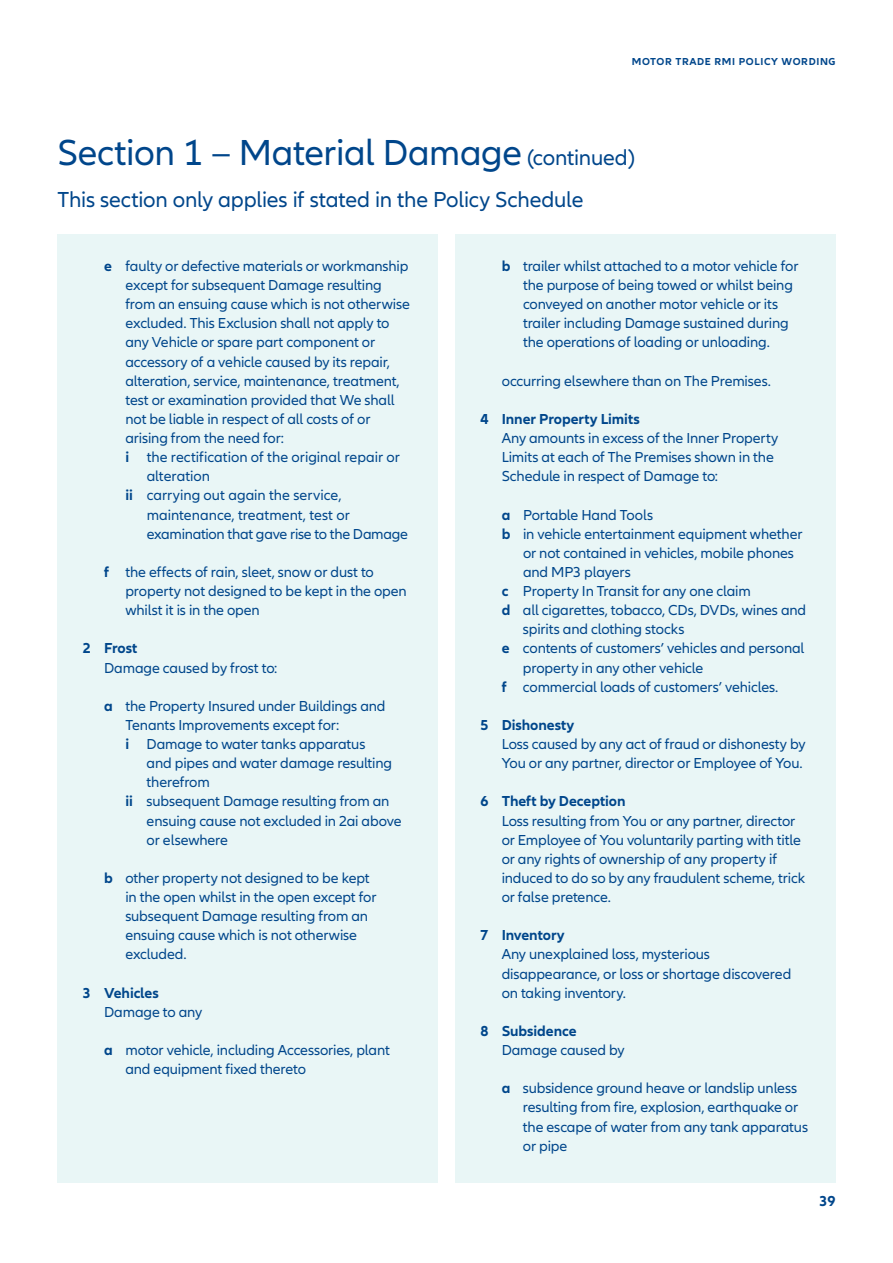
<style>
.page{position:relative;width:893px;height:1263px;background:#fff}
.page>*{position:absolute;margin:0;border:0;box-sizing:border-box;transform-origin:0 0}
.t1{font:37.5px "Allianz Neo";letter-spacing:-.01em;color:#00468b}
.t2{font:22.5px "Allianz Neo";letter-spacing:-.01em;color:#00468b}
.t3{font:15px/19.2px "Allianz Neo";letter-spacing:-.01em;color:#00468b}
.t4{font:700 15px "Allianz Neo";letter-spacing:-.005em;color:#00468b}
.t5{font:700 10.5px "Allianz Neo";letter-spacing:.06em;color:#00468b}
.s1{font-size:22.5px}
.s2{font-weight:700}
</style>
<div class="page">
<div style="left:455px;top:234px;width:381px;height:948px;background:#e9f6f6"></div>
<div style="left:57px;top:234px;width:381px;height:948px;background:#e9f6f6"></div>
<p class="t5" style="left:632px;top:56px;width:205px">MOTOR TRADE RMI POLICY WORDING</p>
<h1 class="t1" style="left:57px;top:132px;width:579px">Section 1 – Material Damage <span class="s1">(continued)</span></h1>
<h2 class="t2" style="left:57px;top:187px;width:527px">This section only applies if stated in the Policy Schedule</h2>
<p class="t3" style="left:104px;top:257px;width:306px"><span class="s2">e</span> faulty or defective materials or workmanship</p>
<p class="t3" style="left:125px;top:276px;width:258px">except for subsequent Damage resulting</p>
<p class="t3" style="left:125px;top:295px;width:286px">from an ensuing cause which is not otherwise</p>
<p class="t3" style="left:125px;top:314px;width:266px">excluded. This Exclusion shall not apply to</p>
<p class="t3" style="left:125px;top:333px;width:251px">any Vehicle or spare part component or</p>
<p class="t3" style="left:125px;top:352px;width:266px">accessory of a vehicle caused by its repair,</p>
<p class="t3" style="left:125px;top:371px;width:276px">alteration, service, maintenance, treatment,</p>
<p class="t3" style="left:125px;top:391px;width:271px">test or examination provided that We shall</p>
<p class="t3" style="left:125px;top:410px;width:247px">not be liable in respect of all costs of or</p>
<p class="t3" style="left:125px;top:429px;width:160px">arising from the need for:</p>
<p class="t3" style="left:125px;top:448px;width:276px"><span class="s2">i</span> the rectification of the original repair or</p>
<p class="t3" style="left:147px;top:467px;width:65px">alteration</p>
<p class="t3" style="left:125px;top:486px;width:218px"><span class="s2">ii</span> carrying out again the service,</p>
<p class="t3" style="left:147px;top:505px;width:205px">maintenance, treatment, test or</p>
<p class="t3" style="left:147px;top:524px;width:263px">examination that gave rise to the Damage</p>
<p class="t3" style="left:125px;top:563px;width:283px;text-indent:-21px"><span class="s2">f</span> the effects of rain, sleet, snow or dust to property not designed to be kept in the open whilst it is in the open</p>
<p class="t4" style="left:83px;top:640px;width:56px">2 Frost</p>
<p class="t3" style="left:104px;top:658px;width:175px">Damage caused by frost to:</p>
<p class="t3" style="left:125px;top:697px;width:262px;text-indent:-21px"><span class="s2">a</span> the Property Insured under Buildings and<br>Tenants Improvements except for:<br><span class="s2">i</span> Damage to water tanks apparatus</p>
<p class="t3" style="left:147px;top:754px;width:247px">and pipes and water damage resulting</p>
<p class="t3" style="left:147px;top:773px;width:65px">therefrom</p>
<p class="t3" style="left:125px;top:792px;width:266px"><span class="s2">ii</span> subsequent Damage resulting from an</p>
<p class="t3" style="left:147px;top:811px;width:256px">ensuing cause not excluded in 2ai above</p>
<p class="t3" style="left:147px;top:830px;width:83px">or elsewhere</p>
<p class="t3" style="left:125px;top:869px;width:253px;text-indent:-21px"><span class="s2">b</span> other property not designed to be kept in the open whilst in the open except for subsequent Damage resulting from an ensuing cause which is not otherwise excluded.</p>
<p class="t4" style="left:83px;top:984px;width:78px">3 Vehicles</p>
<p class="t3" style="left:104px;top:1003px;width:100px">Damage to any</p>
<p class="t3" style="left:125px;top:1041px;width:266px;text-indent:-21px"><span class="s2">a</span> motor vehicle, including Accessories, plant and equipment fixed thereto</p>
<p class="t3" style="left:523px;top:257px;width:277px;text-indent:-21px"><span class="s2">b</span> trailer whilst attached to a motor vehicle for the purpose of being towed or whilst being conveyed on another motor vehicle or its trailer including Damage sustained during the operations of loading or unloading.</p>
<p class="t3" style="left:502px;top:371px;width:271px">occurring elsewhere than on The Premises.</p>
<p class="t4" style="left:480px;top:410px;width:161px">4 Inner Property Limits</p>
<p class="t3" style="left:502px;top:429px;width:278px">Any amounts in excess of the Inner Property<br>Limits at each of The Premises shown in the<br>Schedule in respect of Damage to:</p>
<p class="t3" style="left:502px;top:505px;width:153px"><span class="s2">a</span> Portable Hand Tools</p>
<p class="t3" style="left:502px;top:524px;width:302px"><span class="s2">b</span> in vehicle entertainment equipment whether</p>
<p class="t3" style="left:523px;top:544px;width:272px">or not contained in vehicles, mobile phones</p>
<p class="t3" style="left:523px;top:563px;width:109px">and MP3 players</p>
<p class="t3" style="left:502px;top:582px;width:251px"><span class="s2">c</span> Property In Transit for any one claim</p>
<p class="t3" style="left:502px;top:601px;width:306px"><span class="s2">d</span> all cigarettes, tobacco, CDs, DVDs, wines and</p>
<p class="t3" style="left:523px;top:620px;width:163px">spirits and clothing stocks</p>
<p class="t3" style="left:502px;top:639px;width:304px"><span class="s2">e</span> contents of customers’ vehicles and personal</p>
<p class="t3" style="left:523px;top:658px;width:182px">property in any other vehicle</p>
<p class="t3" style="left:502px;top:677px;width:278px"><span class="s2">f</span> commercial loads of customers’ vehicles.</p>
<p class="t4" style="left:480px;top:716px;width:95px">5 Dishonesty</p>
<p class="t3" style="left:502px;top:735px;width:306px">Loss caused by any act of fraud or dishonesty by<br>You or any partner, director or Employee of You.</p>
<p class="t4" style="left:480px;top:793px;width:147px">6 Theft by Deception</p>
<p class="t3" style="left:502px;top:811px;width:305px">Loss resulting from You or any partner, director or Employee of You voluntarily parting with title or any rights of ownership of any property if induced to do so by any fraudulent scheme, trick or false pretence.</p>
<p class="t4" style="left:480px;top:926px;width:86px">7 Inventory</p>
<p class="t3" style="left:502px;top:945px;width:291px">Any unexplained loss, mysterious disappearance, or loss or shortage discovered on taking inventory.</p>
<p class="t4" style="left:480px;top:1022px;width:98px">8 Subsidence</p>
<p class="t3" style="left:502px;top:1041px;width:125px">Damage caused by</p>
<p class="t3" style="left:523px;top:1079px;width:287px;text-indent:-21px"><span class="s2">a</span> subsidence ground heave or landslip unless resulting from fire, explosion, earthquake or the escape of water from any tank apparatus or pipe</p>
<p class="t4" style="left:819px;top:1192px;width:18px">39</p>
</div>
